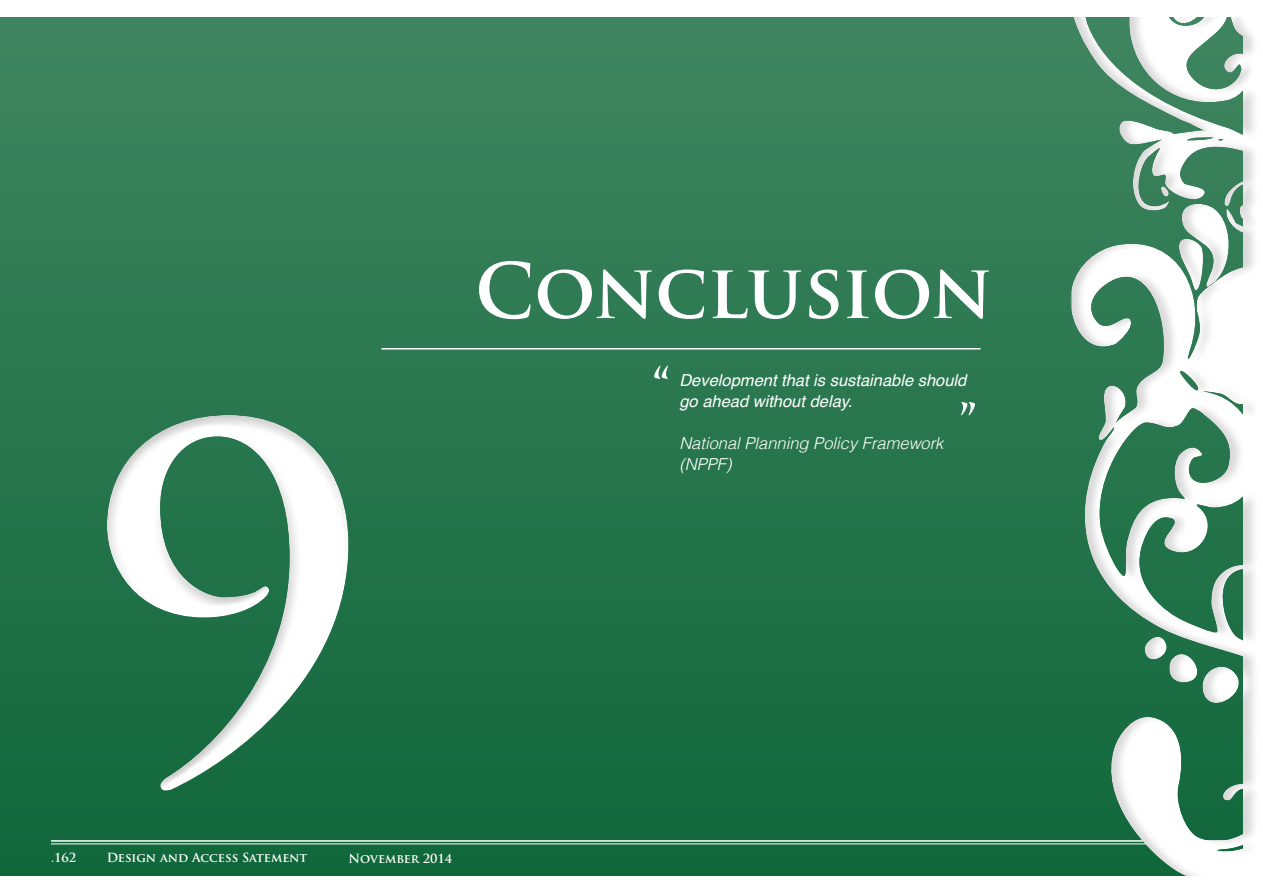
<style>
.page{position:relative;width:1263px;height:893px;background:#fff}
.page>*{position:absolute;margin:0;border:0;box-sizing:border-box;transform-origin:0 0}
.t1{font:700 475.35px "Trajan Pro";color:#fff}
.t2{font:700 74.25px "Trajan Pro";letter-spacing:-.01em;color:#fff}
.t3{font:700 50.4px "Trajan Pro";color:#fff}
.t4{font:italic 16.5px/21px "Helvetica";color:#fff}
.t5{font:italic 300 16.5px/21px "Helvetica";color:#fff}
.t6{font:700 12.3px "Trajan Pro";color:#fff}
</style>
<div class="page">
<div style="left:0;top:0;width:1263px;height:893px;background:linear-gradient(to bottom,#428763,#0e6538)"></div>
<hr style="left:51px;top:840px;width:1212px;height:2px;background:#fff">
<hr style="left:51px;top:844px;width:1212px;height:1px;background:#fff">
<hr style="left:381px;top:348px;width:599px;height:1px;background:#fff">
<div style="left:107px;top:427px;width:255px;height:377px;background:#fff;opacity:.75"></div>
<div style="left:94px;top:402px;width:261px;height:394px;background:#000;opacity:.31"></div>
<div style="left:1037px;top:0;width:226px;height:893px;background:#000;opacity:.15"></div>
<div style="left:0;top:876px;width:1263px;height:17px;background:#fff"></div>
<div style="left:0;top:0;width:1263px;height:16px;background:#fff"></div>
<p class="t6" style="left:51px;top:850px;width:27px">.162</p>
<h1 class="t1" style="left:87px;top:311px;width:287px">9</h1>
<p class="t6" style="left:107px;top:850px;width:202px">Design and Access Satement</p>
<p class="t6" style="left:348px;top:851px;width:105px">November 2014</p>
<h2 class="t2" style="left:475px;top:245px;width:520px">Conclusion</h2>
<h3 class="t3" style="left:652px;top:357px;width:20px">“</h3>
<p class="t4" style="left:679px;top:370px;width:289px">Development that is sustainable should go ahead without delay.</p>
<p class="t5" style="left:679px;top:433px;width:266px">National Planning Policy Framework (NPPF)</p>
<h3 class="t3" style="left:959px;top:394px;width:20px">”</h3>
</div>
